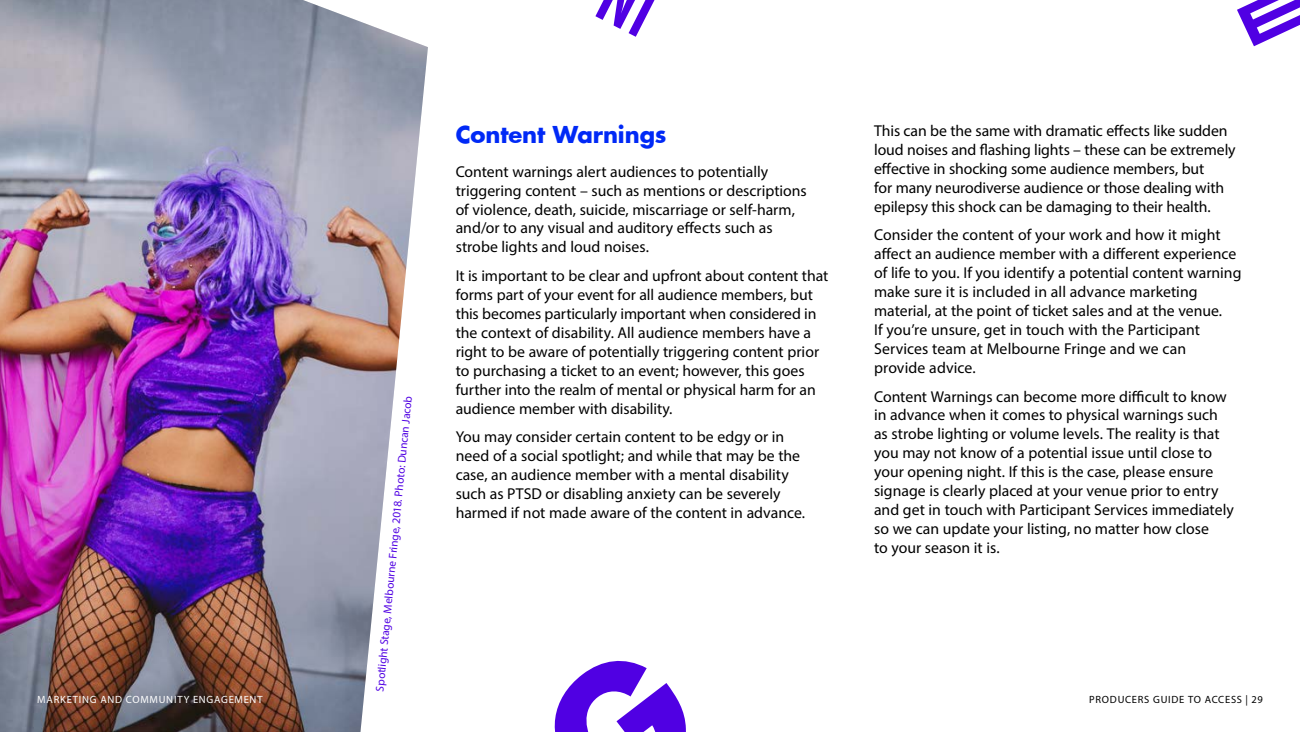
<style>
.page{position:relative;width:1300px;height:732px;background:#fff}
.page>*{position:absolute;margin:0;border:0;box-sizing:border-box;transform-origin:0 0}
.t1{font:700 22.75px "Futura";letter-spacing:-.005em;color:#0029f6}
.t2{font:15.75px/18.9px "Myriad Pro";color:#000}
.t3{font:11.38px "Myriad Pro";color:#5000e3}
.t4{font:10.5px "Myriad Pro";letter-spacing:.075em;color:#fff}
.t5{font:10.5px "Myriad Pro";letter-spacing:.07em;color:#000}
</style>
<div class="page">
<img style="left:0;top:0;width:428px;height:732px">
<svg style="left:1237px;top:0;width:63px;height:46px"></svg>
<svg style="left:595px;top:0;width:59px;height:37px"></svg>
<svg style="left:554px;top:660px;width:132px;height:72px"></svg>
<p class="t3" style="left:371px;top:690px;width:298px;rotate:-84deg">Spotlight Stage, Melbourne Fringe, 2018. Photo: Duncan Jacob</p>
<h1 class="t1" style="left:456px;top:119px;width:212px">Content Warnings</h1>
<p class="t2" style="left:456px;top:162px;width:353px">Content warnings alert audiences to potentially triggering content – such as mentions or descriptions of violence, death, suicide, miscarriage or self-harm, and/or to any visual and auditory effects such as strobe lights and loud noises.</p>
<p class="t2" style="left:456px;top:266px;width:374px">It is important to be clear and upfront about content that forms part of your event for all audience members, but this becomes particularly important when considered in the context of disability. All audience members have a right to be aware of potentially triggering content prior to purchasing a ticket to an event; however, this goes further into the realm of mental or physical harm for an audience member with disability.</p>
<p class="t2" style="left:456px;top:427px;width:351px">You may consider certain content to be edgy or in need of a social spotlight; and while that may be the case, an audience member with a mental disability such as PTSD or disabling anxiety can be severely harmed if not made aware of the content in advance.</p>
<p class="t2" style="left:874px;top:121px;width:363px">This can be the same with dramatic effects like sudden loud noises and flashing lights – these can be extremely effective in shocking some audience members, but<br>for many neurodiverse audience or those dealing with epilepsy this shock can be damaging to their health.</p>
<p class="t2" style="left:874px;top:225px;width:369px">Consider the content of your work and how it might affect an audience member with a different experience of life to you. If you identify a potential content warning make sure it is included in all advance marketing material, at the point of ticket sales and at the venue.<br>If you’re unsure, get in touch with the Participant Services team at Melbourne Fringe and we can<br>provide advice.</p>
<p class="t2" style="left:874px;top:386px;width:361px">Content Warnings can become more difficult to know in advance when it comes to physical warnings such as strobe lighting or volume levels. The reality is that you may not know of a potential issue until close to your opening night. If this is the case, please ensure signage is clearly placed at your venue prior to entry and get in touch with Participant Services immediately so we can update your listing, no matter how close<br>to your season it is.</p>
<p class="t4" style="left:37px;top:692px;width:227px">MARKETING AND COMMUNITY ENGAGEMENT</p>
<p class="t5" style="left:1089px;top:692px;width:175px">PRODUCERS GUIDE TO ACCESS | 29</p>
</div>
